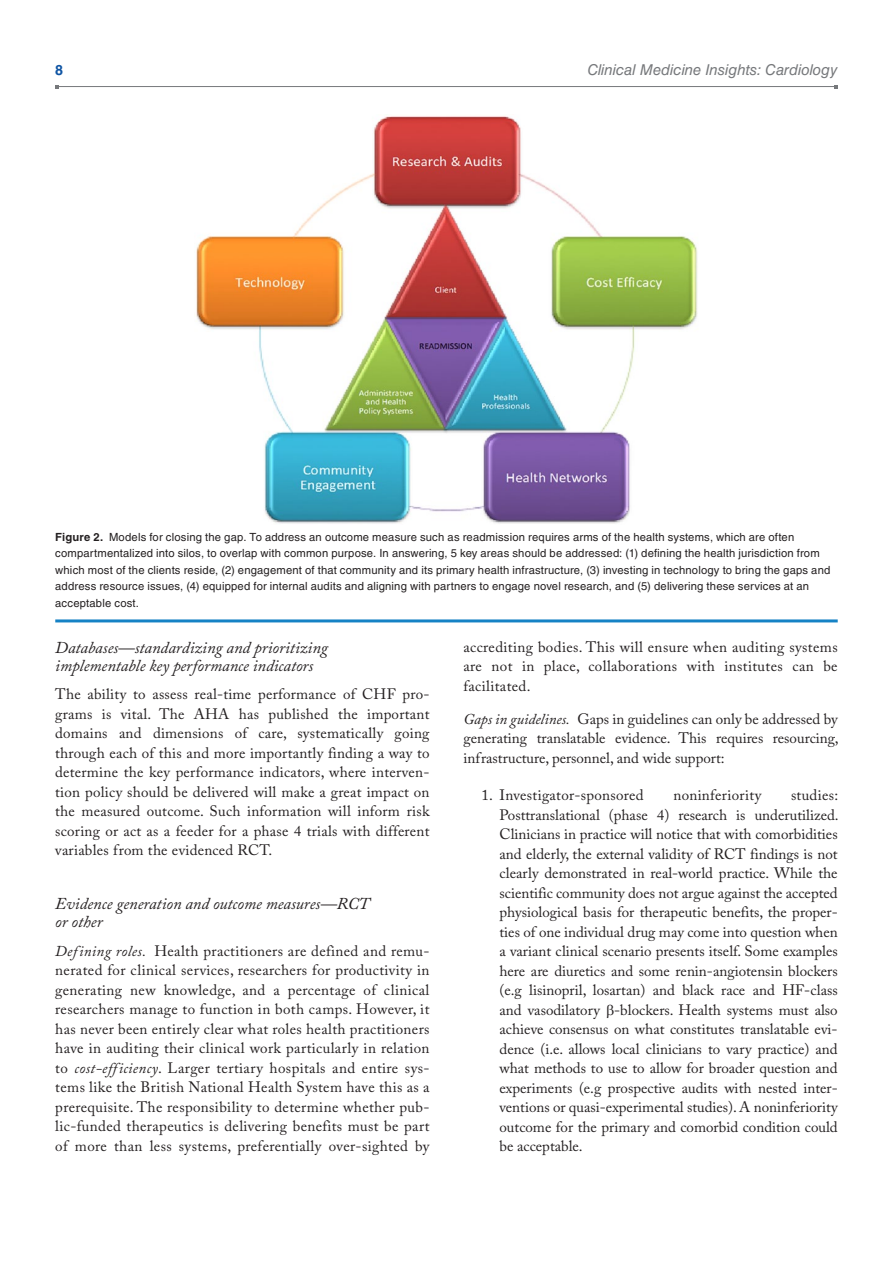
<style>
.page{position:relative;width:893px;height:1263px;background:#fff}
.page>*{position:absolute;margin:0;border:0;box-sizing:border-box;transform-origin:0 0}
.t1{font:italic 16.5px/18px "Adobe Caslon Pro";color:#231f20}
.t2{font:15px/19.5px "Adobe Caslon Pro";letter-spacing:.015em;color:#231f20;text-align:justify}
.t3{font:italic 15px "Helvetica LT Std";letter-spacing:-.005em;color:#76787b}
.t4{font:700 14.25px "Helvetica LT Std";color:#1055a4}
.t5{font:11.25px/16.5px "Helvetica LT Std";letter-spacing:.015em;color:#231f20}
.s1{font-weight:700}
.s2{font-style:italic}
</style>
<div class="page">
<hr style="left:57px;top:86px;width:779px;height:1px;background:#76787b">
<hr style="left:55px;top:619px;width:783px;height:3px;background:#1582c5">
<img style="left:196px;top:116px;width:502px;height:408px">
<p class="t4" style="left:55px;top:61px;width:9px">8</p>
<p class="t3" style="left:587px;top:61px;width:252px">Clinical Medicine Insights: Cardiology</p>
<p class="t5" style="left:55px;top:528px;width:777px"><span class="s1">Figure 2.</span> Models for closing the gap. To address an outcome measure such as readmission requires arms of the health systems, which are often compartmentalized into silos, to overlap with common purpose. In answering, 5 key areas should be addressed: (1) defining the health jurisdiction from which most of the clients reside, (2) engagement of that community and its primary health infrastructure, (3) investing in technology to bring the gaps and address resource issues, (4) equipped for internal audits and aligning with partners to engage novel research, and (5) delivering these services at an acceptable cost.</p>
<p class="t1" style="left:55px;top:638px;width:274px">Databases—standardizing and prioritizing implementable key performance indicators</p>
<p class="t2" style="left:55px;top:684px;width:376px">The ability to assess real-time performance of CHF pro&shy;grams is vital. The AHA has published the important domains and dimensions of care, systematically going through each of this and more importantly finding a way to determine the key performance indicators, where interven&shy;tion policy should be delivered will make a great impact on the measured outcome. Such information will inform risk scoring or act as a feeder for a phase 4 trials with different variables from the evidenced RCT.</p>
<p class="t1" style="left:55px;top:895px;width:316px">Evidence generation and outcome measures—RCT or other</p>
<p class="t2" style="left:55px;top:941px;width:376px"><span class="s2">Defining roles.</span> Health practitioners are defined and remu&shy;nerated for clinical services, researchers for productivity in generating new knowledge, and a percentage of clinical researchers manage to function in both camps. However, it has never been entirely clear what roles health practitioners have in auditing their clinical work particularly in relation to <span class="s2">cost-efficiency</span>. Larger tertiary hospitals and entire sys&shy;tems like the British National Health System have this as a prerequisite. The responsibility to determine whether pub&shy;lic-funded therapeutics is delivering benefits must be part of more than less systems, preferentially over-sighted by</p>
<p class="t2" style="left:463px;top:637px;width:376px">accrediting bodies. This will ensure when auditing systems are not in place, collaborations with institutes can be facilitated.</p>
<p class="t2" style="left:463px;top:709px;width:377px"><span class="s2">Gaps in guidelines.</span> Gaps in guidelines can only be addressed by generating translatable evidence. This requires resourcing, infrastructure, personnel, and wide support:</p>
<p class="t2" style="left:481px;top:785px;width:164px">1. Investigator-sponsored</p>
<p class="t2" style="left:673px;top:785px;width:89px">noninferiority</p>
<p class="t2" style="left:499px;top:785px;width:341px;text-indent:291px">studies:<br>Posttranslational (phase 4) research is underutilized.<br>Clinicians in practice will notice that with comorbidities and elderly, the external validity of RCT findings is not clearly demonstrated in real-world practice. While the scientific community does not argue against the accepted physiological basis for therapeutic benefits, the proper&shy;ties of one individual drug may come into question when a variant clinical scenario presents itself. Some examples here are diuretics and some renin-angiotensin blockers (e.g lisinopril, losartan) and black race and HF-class and vasodilatory -blockers. Health systems must also achieve consensus on what constitutes translatable evi&shy;dence (i.e. allows local clinicians to vary practice) and what methods to use to allow for broader question and experiments (e.g prospective audits with nested inter&shy;ventions or quasi-experimental studies). A noninferiority outcome for the primary and comorbid condition could be acceptable.</p>
</div>
